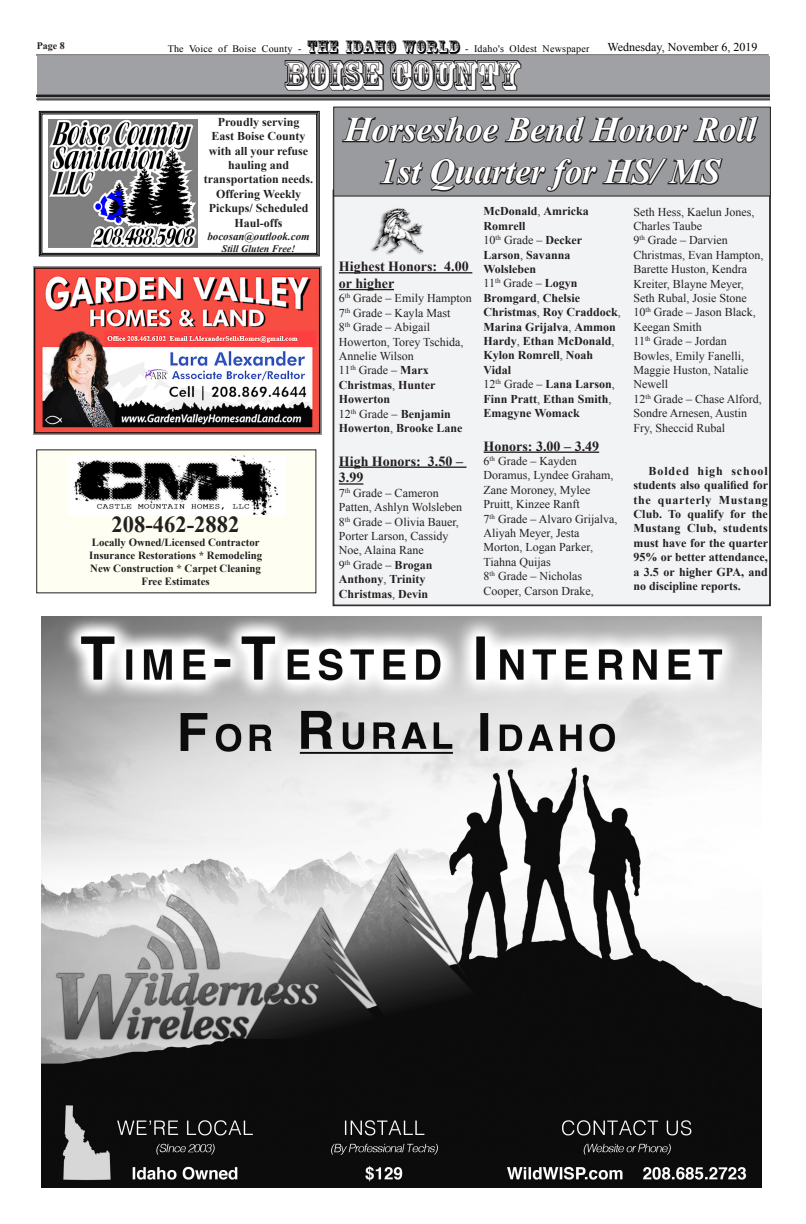
<style>
.page{position:relative;width:806px;height:1224px;background:#fff}
.page>*{position:absolute;margin:0;border:0;box-sizing:border-box;transform-origin:0 0}
.sect_heads{font:38px "Rosewood Std";color:#fff}
.Body_text{font:italic 700 35px "Times New Roman";color:#fff}
.t1{font:700 23px "Times New Roman";color:#231f20}
.No_Spacing{font:700 14px/16.8px "Times New Roman";color:#231f20}
.t2{font:700 12px/14.4px "Times New Roman";color:#231f20}
.t3{font:12px/14.4px "Times New Roman";color:#231f20}
.t4{font:12px "Times New Roman";color:#000}
.t5{font:700 11px/13.2px "Times New Roman";color:#231f20;text-align:center}
.t6{font:italic 700 11px "Times New Roman";color:#231f20}
.t7{font:10px "Times New Roman";letter-spacing:.025em;color:#000}
.t8{font:italic 700 10px "Times New Roman";color:#231f20}
.t9{font:700 10px "Times New Roman";color:#231f20}
.s1{font-family:"Rosewood Std";font-size:18px}
.s2{font-weight:400}
</style>
<div class="page">
<div style="left:37px;top:56px;width:733px;height:45px;background:#a0a1a5"></div>
<hr style="left:36px;top:95px;width:734px;height:2px;background:#231f20">
<hr style="left:36px;top:99px;width:734px;height:1px;background:#231f20">
<hr style="left:36px;top:55px;width:732px;height:1px;background:#231f20">
<div style="left:332px;top:190px;width:438px;height:416px;background:#f2f3f4"></div>
<svg style="left:284px;top:54px;width:238px;height:46px"></svg>
<img style="left:41px;top:616px;width:720px;height:572px">
<div style="left:334px;top:107px;width:436px;height:89px;background:#999b9e"></div>
<div style="left:333px;top:107px;width:437px;height:90px;border:1px solid #231f20"></div>
<svg style="left:340px;top:116px;width:420px;height:84px"></svg>
<div style="left:37px;top:450px;width:279px;height:143px;background:#fffef2"></div>
<img style="left:68px;top:455px;width:216px;height:59px">
<img style="left:34px;top:267px;width:288px;height:167px">
<svg style="left:39px;top:111px;width:281px;height:145px"></svg>
<div style="left:40px;top:112px;width:278px;height:143px;border:1px solid #000"></div>
<div style="left:42px;top:114px;width:275px;height:140px;border:1px solid #000"></div>
<img style="left:49px;top:120px;width:148px;height:128px">
<hr style="left:339px;top:272px;width:133px;height:1px;background:#231f20">
<hr style="left:339px;top:289px;width:55px;height:1px;background:#231f20">
<hr style="left:339px;top:467px;width:127px;height:1px;background:#231f20">
<hr style="left:339px;top:483px;width:24px;height:2px;background:#231f20">
<img style="left:369px;top:207px;width:57px;height:49px">
<hr style="left:483px;top:452px;width:116px;height:1px;background:#231f20">
<p class="t9" style="left:37px;top:39px;width:30px">Page 8</p>
<p class="t7" style="left:168px;top:42px;width:423px">The Voice of Boise County - <span class="s1">THE IDAHO WORLD</span> - Idaho's Oldest Newspaper</p>
<p class="t4" style="left:607px;top:39px;width:151px">Wednesday, November 6, 2019</p>
<p class="sect_heads" style="left:284px;top:53px;width:236px">BOISE COUNTY</p>
<p class="Body_text" style="left:344px;top:105px;width:413px">Horseshoe Bend Honor Roll</p>
<p class="Body_text" style="left:380px;top:147px;width:342px">1st Quarter for HS/ MS</p>
<p class="t2" style="left:218px;top:114px;width:83px">Proudly serving</p>
<p class="t2" style="left:209px;top:129px;width:101px;text-align:center">East Boise County with all your refuse hauling and</p>
<p class="t2" style="left:204px;top:172px;width:111px">transportation needs.</p>
<p class="t2" style="left:209px;top:186px;width:101px;text-align:center">Offering Weekly<br>Pickups/ Scheduled<br>Haul-offs</p>
<p class="t6" style="left:207px;top:228px;width:104px">bocosan@outlook.com</p>
<p class="t8" style="left:222px;top:241px;width:75px">Still Gluten Free!</p>
<p class="t3" style="left:633px;top:204px;width:122px">Seth Hess, Kaelun Jones,<br>Charles Taube</p>
<p class="t3" style="left:633px;top:233px;width:131px">9<sup>th</sup> Grade – Darvien<br>Christmas, Evan Hampton,<br>Barette Huston, Kendra<br>Kreiter, Blayne Meyer,<br>Seth Rubal, Josie Stone</p>
<p class="t3" style="left:633px;top:305px;width:124px">10<sup>th</sup> Grade – Jason Black,<br>Keegan Smith</p>
<p class="t3" style="left:633px;top:334px;width:116px">11<sup>th</sup> Grade – Jordan<br>Bowles, Emily Fanelli,<br>Maggie Huston, Natalie<br>Newell</p>
<p class="t3" style="left:633px;top:391px;width:130px">12<sup>th</sup> Grade – Chase Alford,<br>Sondre Arnesen, Austin<br>Fry, Sheccid Rubal</p>
<p class="t2" style="left:633px;top:463px;width:136px;text-align:justify;text-indent:15px">Bolded high school students also qualified for the quarterly Mustang Club. To qualify for the Mustang Club, students must have for the quarter 95% or better attendance, a 3.5 or higher GPA, and no discipline reports.</p>
<p class="t2" style="left:483px;top:204px;width:107px">McDonald<span class="s2">,</span> Amricka<br>Romrell</p>
<p class="t2" style="left:483px;top:233px;width:100px"><span class="s2">10</span><sup>th</sup> <span class="s2">Grade –</span> Decker<br>Larson<span class="s2">,</span> Savanna<br>Wolsleben</p>
<p class="t2" style="left:483px;top:276px;width:139px"><span class="s2">11</span><sup>th</sup> <span class="s2">Grade –</span> Logyn<br>Bromgard<span class="s2">,</span> Chelsie<br>Christmas<span class="s2">,</span> Roy Craddock<span class="s2">,<br></span>Marina Grijalva<span class="s2">,</span> Ammon<br>Hardy<span class="s2">,</span> Ethan McDonald<span class="s2">,<br></span>Kylon Romrell<span class="s2">,</span> Noah<br>Vidal</p>
<p class="t2" style="left:483px;top:377px;width:133px"><span class="s2">12</span><sup>th</sup> <span class="s2">Grade –</span> Lana Larson<span class="s2">,<br></span>Finn Pratt<span class="s2">,</span> Ethan Smith<span class="s2">,<br></span>Emagyne Womack</p>
<p class="No_Spacing" style="left:483px;top:437px;width:117px">Honors: 3.00 – 3.49</p>
<p class="t3" style="left:483px;top:454px;width:131px">6<sup>th</sup> Grade – Kayden<br>Doramus, Lyndee Graham,<br>Zane Moroney, Mylee<br>Pruitt, Kinzee Ranft</p>
<p class="t3" style="left:483px;top:511px;width:135px">7<sup>th</sup> Grade – Alvaro Grijalva,<br>Aliyah Meyer, Jesta<br>Morton, Logan Parker,<br>Tiahna Quijas</p>
<p class="t3" style="left:483px;top:569px;width:112px">8<sup>th</sup> Grade – Nicholas<br>Cooper, Carson Drake,</p>
<p class="No_Spacing" style="left:339px;top:258px;width:131px">Highest Honors: 4.00 or higher</p>
<p class="t3" style="left:339px;top:291px;width:134px">6<sup>th</sup> Grade – Emily Hampton</p>
<p class="t3" style="left:339px;top:305px;width:113px">7<sup>th</sup> Grade – Kayla Mast</p>
<p class="t3" style="left:339px;top:320px;width:126px">8<sup>th</sup> Grade – Abigail<br>Howerton, Torey Tschida,<br>Annelie Wilson</p>
<p class="t2" style="left:339px;top:363px;width:98px"><span class="s2">11</span><sup>th</sup> <span class="s2">Grade –</span> Marx<br>Christmas<span class="s2">,</span> Hunter<br>Howerton</p>
<p class="t2" style="left:339px;top:406px;width:125px"><span class="s2">12</span><sup>th</sup> <span class="s2">Grade –</span> Benjamin<br>Howerton<span class="s2">,</span> Brooke Lane</p>
<p class="No_Spacing" style="left:339px;top:452px;width:126px">High Honors: 3.50 –<br>3.99</p>
<p class="t3" style="left:339px;top:485px;width:125px">7<sup>th</sup> Grade – Cameron<br>Patten, Ashlyn Wolsleben</p>
<p class="t3" style="left:339px;top:514px;width:121px">8<sup>th</sup> Grade – Olivia Bauer,<br>Porter Larson, Cassidy<br>Noe, Alaina Rane</p>
<p class="t2" style="left:339px;top:557px;width:95px"><span class="s2">9</span><sup>th</sup> <span class="s2">Grade –</span> Brogan<br>Anthony<span class="s2">,</span> Trinity<br>Christmas<span class="s2">,</span> Devin</p>
<p class="t1" style="left:112px;top:509px;width:129px">208-462-2882</p>
<p class="t5" style="left:89px;top:535px;width:174px">Locally Owned/Licensed Contractor<br>Insurance Restorations * Remodeling<br>New Construction * Carpet Cleaning<br>Free Estimates</p>
</div>
